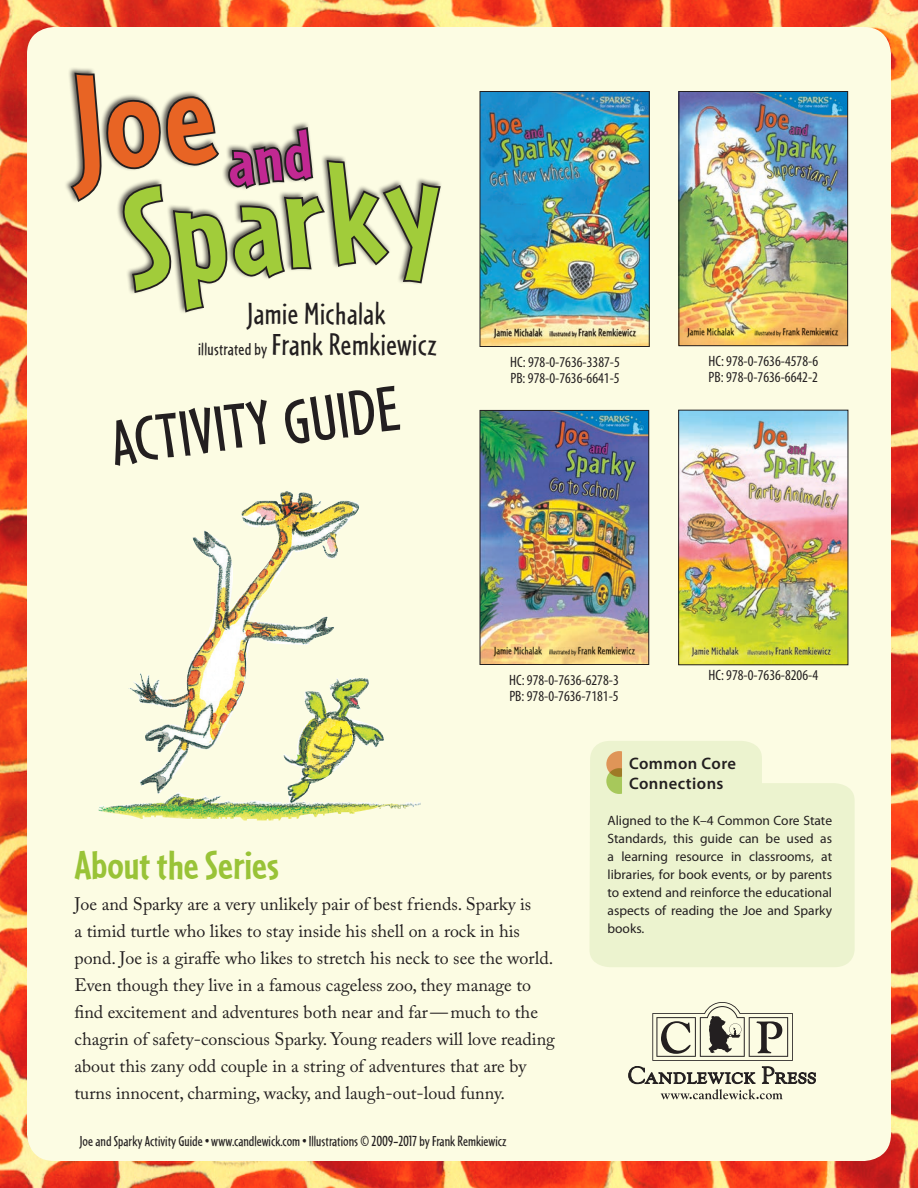
<style>
.page{position:relative;width:918px;height:1188px;background:#fff}
.page>*{position:absolute;margin:0;border:0;box-sizing:border-box;transform-origin:0 0}
.t1{font:700 144.9px "Cafeteria";color:#a1cc3a}
.t2{font:66.3px "Cafeteria";color:#231f20}
.new_H1{font:700 42px "Cafeteria";color:#99c337}
.t3{font:31.8px "Cafeteria";letter-spacing:.015em;color:#231f20}
.big_text{font:18px/27px "Adobe Caslon Pro";color:#231f20}
.t4{font:18px "Cafeteria";letter-spacing:.015em;color:#231f20}
.t5{font:600 16.65px/19.4px "Myriad Pro";letter-spacing:.025em;color:#231f20}
.t6{font:condensed 15px "Myriad Pro";color:#231f20}
.t7{font:15px "Cafeteria";color:#231f20}
.cc_in_box{font:13.5px/18px "Myriad Pro";color:#231f20;text-align:justify}
</style>
<div class="page">
<img style="left:0;top:0;width:918px;height:1188px">
<div style="left:27px;top:27px;width:864px;height:1134px;background:#fcfce3;border-radius:27px"></div>
<svg style="left:590px;top:741px;width:265px;height:226px;background:#edf3d0"></svg>
<svg style="left:606px;top:751px;width:16px;height:43px"></svg>
<img style="left:681px;top:93px;width:165px;height:251px">
<div style="left:679px;top:91px;width:169px;height:255px;border:1px solid #231f20"></div>
<img style="left:482px;top:93px;width:166px;height:252px">
<div style="left:480px;top:91px;width:170px;height:256px;border:1px solid #231f20"></div>
<img style="left:482px;top:412px;width:165px;height:251px">
<div style="left:480px;top:410px;width:169px;height:255px;border:1px solid #231f20"></div>
<img style="left:680px;top:412px;width:166px;height:251px">
<div style="left:678px;top:410px;width:170px;height:255px;border:1px solid #231f20"></div>
<div style="left:64px;top:66px;width:157px;height:138px;background:#231f20;opacity:.75"></div>
<img style="left:98px;top:491px;width:272px;height:330px">
<svg style="left:628px;top:1002px;width:188px;height:97px"></svg>
<svg style="left:65px;top:71px;width:376px;height:242px"></svg>
<p class="t1" style="left:116px;top:160px;width:319px;rotate:-7deg">Sparky</p>
<p class="t3" style="left:248px;top:296px;width:139px">Jamie Michalak</p>
<p class="t4" style="left:198px;top:339px;width:71px">illustrated by</p>
<p class="t3" style="left:272px;top:327px;width:167px">Frank Remkiewicz</p>
<p class="t2" style="left:106px;top:408px;width:162px;rotate:-8deg">ACTIVITY</p>
<p class="t2" style="left:278px;top:387px;width:119px;rotate:-8deg">GUIDE</p>
<p class="t6" style="left:510px;top:353px;width:111px">HC: 978-0-7636-3387-5</p>
<p class="t6" style="left:510px;top:369px;width:111px">PB: 978-0-7636-6641-5</p>
<p class="t6" style="left:509px;top:671px;width:111px">HC: 978-0-7636-6278-3</p>
<p class="t6" style="left:509px;top:687px;width:111px">PB: 978-0-7636-7181-5</p>
<p class="t6" style="left:708px;top:352px;width:111px">HC: 978-0-7636-4578-6</p>
<p class="t6" style="left:709px;top:368px;width:111px">PB: 978-0-7636-6642-2</p>
<p class="t6" style="left:709px;top:666px;width:111px">HC: 978-0-7636-8206-4</p>
<p class="new_H1" style="left:75px;top:841px;width:206px">About the Series</p>
<p class="big_text" style="left:75px;top:891px;width:482px">Joe and Sparky are a very unlikely pair of best friends. Sparky is<br>a timid turtle who likes to stay inside his shell on a rock in his pond. Joe is a giraffe who likes to stretch his neck to see the world.<br>Even though they live in a famous cageless zoo, they manage to find excitement and adventures both near and far—much to the chagrin of safety-conscious Sparky. Young readers will love reading about this zany odd couple in a string of adventures that are by turns innocent, charming, wacky, and laugh-out-loud funny.</p>
<p class="t7" style="left:80px;top:1133px;width:428px">Joe and Sparky Activity Guide • www.candlewick.com • Illustrations © 2009–2017 by Frank Remkiewicz</p>
<p class="t5" style="left:629px;top:754px;width:108px">Common Core<br>Connections</p>
<p class="cc_in_box" style="left:608px;top:811px;width:226px">Aligned to the K–4 Common Core State Standards, this guide can be used as a learning resource in classrooms, at libraries, for book events, or by parents to extend and reinforce the educational aspects of reading the Joe and Sparky books.</p>
</div>
